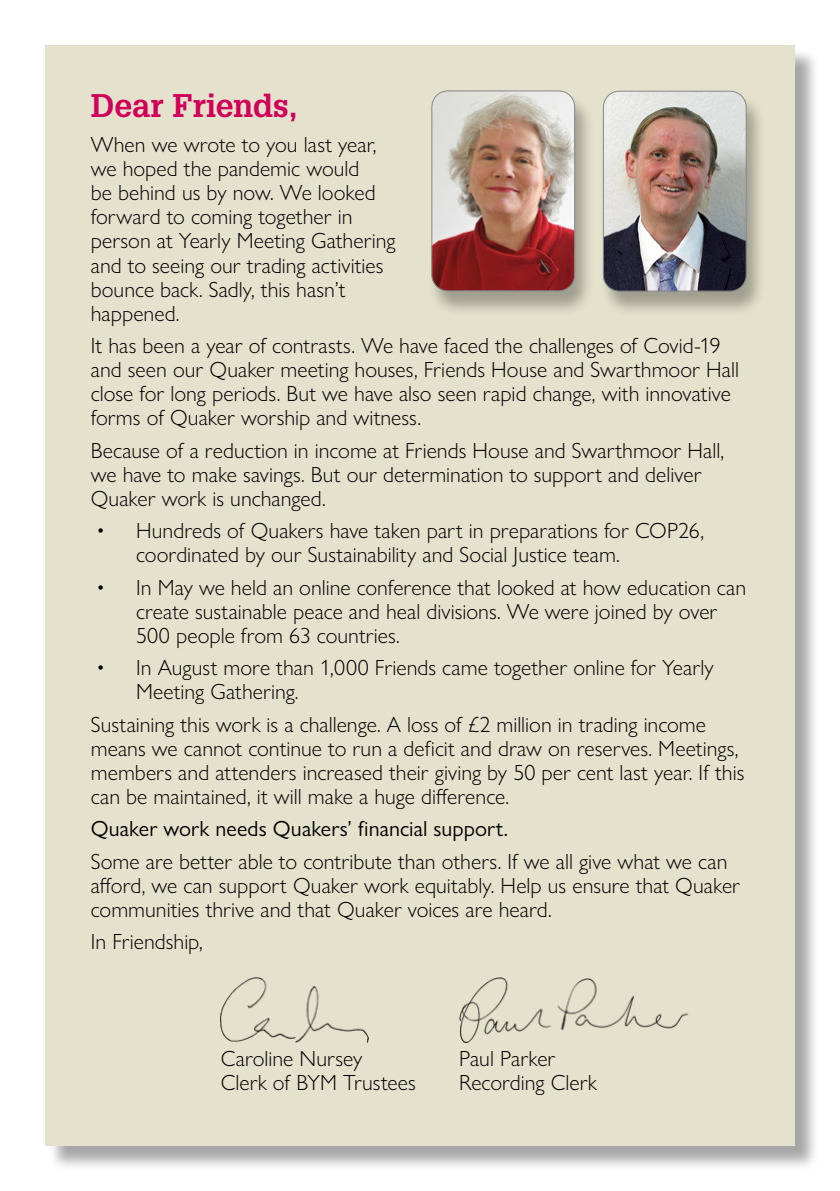
<style>
.page{position:relative;width:840px;height:1191px;background:#fff}
.page>*{position:absolute;margin:0;border:0;box-sizing:border-box;transform-origin:0 0}
.t1{font:700 32px "Glypha";letter-spacing:-.005em;color:#d10058}
.t2{font:300 22px/24px "Gill Sans Nova";color:#000}
.t3{font:22px "Gill Sans Nova";letter-spacing:.005em;color:#000}
</style>
<div class="page">
<div style="left:48px;top:48px;width:771px;height:1123px;background:#000;opacity:.35"></div>
<div style="left:45px;top:45px;width:749px;height:1100px;background:#e4e2cc"></div>
<img style="left:459px;top:977px;width:229px;height:65px">
<img style="left:221px;top:977px;width:147px;height:65px">
<div style="left:427px;top:92px;width:339px;height:225px;background:#000;opacity:.3"></div>
<img style="left:603px;top:91px;width:143px;height:200px">
<div style="left:603px;top:91px;width:143px;height:200px;border:1px solid #878787;border-radius:16px"></div>
<img style="left:431px;top:91px;width:143px;height:200px">
<div style="left:431px;top:91px;width:143px;height:200px;border:1px solid #878787;border-radius:16px"></div>
<h1 class="t1" style="left:91px;top:85px;width:208px">Dear Friends,</h1>
<p class="t2" style="left:91px;top:133px;width:306px">When we wrote to you last year, we hoped the pandemic would<br>be behind us by now. We looked forward to coming together in person at Yearly Meeting Gathering and to seeing our trading activities bounce back. Sadly, this hasn’t happened.</p>
<p class="t2" style="left:91px;top:333px;width:649px">It has been a year of contrasts. We have faced the challenges of Covid-19 and seen our Quaker meeting houses, Friends House and Swarthmoor Hall close for long periods. But we have also seen rapid change, with innovative forms of Quaker worship and witness.</p>
<p class="t2" style="left:91px;top:438px;width:634px">Because of a reduction in income at Friends House and Swarthmoor Hall, we have to make savings. But our determination to support and deliver<br>Quaker work is unchanged.</p>
<p class="t2" style="left:136px;top:518px;width:569px;text-indent:-40px">• Hundreds of Quakers have taken part in preparations for COP26, coordinated by our Sustainability and Social Justice team.</p>
<p class="t2" style="left:136px;top:575px;width:611px;text-indent:-40px">• In May we held an online conference that looked at how education can create sustainable peace and heal divisions. We were joined by over<br>500 people from 63 countries.</p>
<p class="t2" style="left:136px;top:655px;width:578px;text-indent:-40px">• In August more than 1,000 Friends came together online for Yearly<br>Meeting Gathering.</p>
<p class="t2" style="left:91px;top:712px;width:654px">Sustaining this work is a challenge. A loss of £2 million in trading income means we cannot continue to run a deficit and draw on reserves. Meetings, members and attenders increased their giving by 50 per cent last year. If this can be maintained, it will make a huge difference.</p>
<p class="t3" style="left:91px;top:815px;width:418px">Quaker work needs Quakers’ financial support.</p>
<p class="t2" style="left:91px;top:849px;width:650px">Some are better able to contribute than others. If we all give what we can afford, we can support Quaker work equitably. Help us ensure that Quaker communities thrive and that Quaker voices are heard.</p>
<p class="t2" style="left:91px;top:929px;width:114px">In Friendship,</p>
<p class="t2" style="left:221px;top:1045px;width:143px">Caroline Nursey</p>
<p class="t2" style="left:459px;top:1045px;width:98px">Paul Parker</p>
<p class="t2" style="left:221px;top:1069px;width:196px">Clerk of BYM Trustees</p>
<p class="t2" style="left:459px;top:1069px;width:139px">Recording Clerk</p>
</div>
